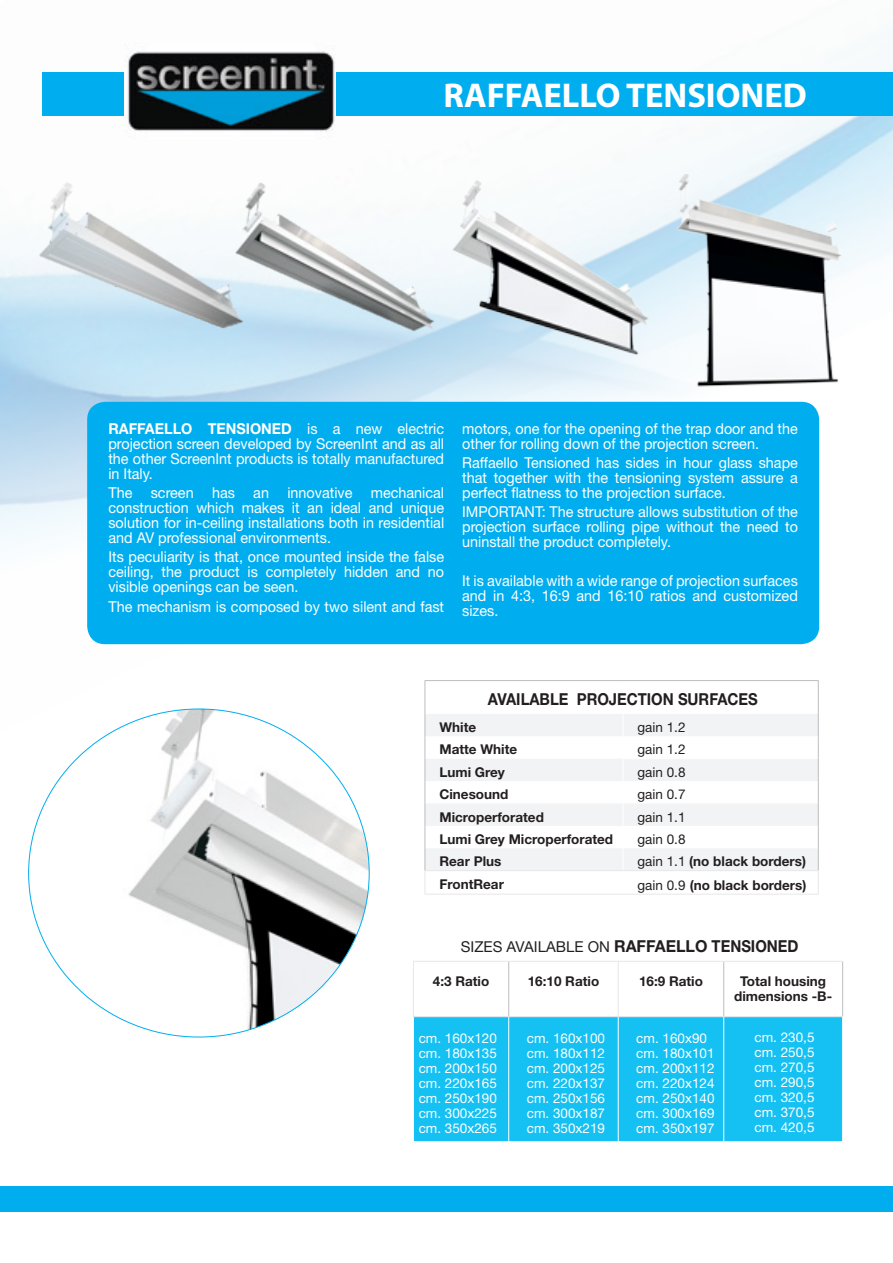
<style>
.page{position:relative;width:893px;height:1263px;background:#fff}
.page>*{position:absolute;margin:0;border:0;box-sizing:border-box;transform-origin:0 0}
.Titolo_9{font:700 34.5px "Myriad Pro";color:#fff}
.t1{font:700 16.5px "Helvetica Neue LT Std";color:#231f20}
.t2{font:700 16.5px "Helvetica Neue LT Std";color:#231f20;scale:.9 1}
.Normale{font:15px/15px "Helvetica Neue LT Std";color:#fff;text-align:justify;scale:.96 1}
.Normale-2{font:13.5px "Helvetica Neue LT Std";color:#fff}
.Normale-3{font:700 13.5px "Helvetica Neue LT Std";color:#231f20}
.Titolo_1{font:700 13.5px "Helvetica Neue LT Std";color:#231f20}
.Normale-4{font:13.5px "Helvetica Neue LT Std";color:#231f20}
.s1{font-weight:700}
.s2{font-weight:400}
.s3{font-weight:400;font-size:15px}
</style>
<div class="page">
<img style="left:0;top:68px;width:893px;height:665px">
<div style="left:43px;top:72px;width:850px;height:44px;background:#00aeef"></div>
<div style="left:0;top:1187px;width:893px;height:25px;background:#00aeef"></div>
<div style="left:87px;top:402px;width:732px;height:242px;background:#00aeef;border-radius:18px"></div>
<img style="left:29px;top:709px;width:340px;height:328px">
<img style="left:125px;top:51px;width:211px;height:88px">
<img style="left:4px;top:174px;width:195px;height:168px">
<img style="left:199px;top:174px;width:217px;height:168px">
<img style="left:416px;top:174px;width:244px;height:189px">
<img style="left:660px;top:174px;width:196px;height:253px">
<svg style="left:509px;top:962px;width:216px;height:54px"></svg>
<div style="left:414px;top:1017px;width:428px;height:124px;background:#15c0f2"></div>
<hr style="left:508px;top:1017px;width:1px;height:124px;background:#fff">
<hr style="left:618px;top:1017px;width:1px;height:124px;background:#fff">
<hr style="left:723px;top:1017px;width:1px;height:124px;background:#fff">
<hr style="left:508px;top:962px;width:1px;height:54px;background:#bcbdc0">
<hr style="left:723px;top:962px;width:1px;height:54px;background:#bcbdc0">
<hr style="left:842px;top:962px;width:1px;height:54px;background:#bcbdc0">
<hr style="left:618px;top:962px;width:1px;height:54px;background:#e6e7e9">
<hr style="left:413px;top:961px;width:96px;height:1px;background:#e6e7e9">
<hr style="left:413px;top:962px;width:1px;height:54px;background:#e6e7e9">
<hr style="left:509px;top:961px;width:109px;height:1px;background:#e6e7e9">
<hr style="left:618px;top:961px;width:106px;height:1px;background:#e6e7e9">
<hr style="left:724px;top:961px;width:119px;height:1px;background:#e6e7e9">
<hr style="left:413px;top:1016px;width:96px;height:1px;background:#e6e7e9">
<hr style="left:509px;top:1016px;width:109px;height:1px;background:#e6e7e9">
<hr style="left:618px;top:1016px;width:106px;height:1px;background:#e6e7e9">
<hr style="left:724px;top:1016px;width:119px;height:1px;background:#e6e7e9">
<svg style="left:426px;top:681px;width:392px;height:213px"></svg>
<svg style="left:426px;top:714px;width:392px;height:156px;fill:#f2f3f4"></svg>
<hr style="left:623px;top:758px;width:195px;height:1px;background:#fff">
<svg style="left:623px;top:714px;width:1px;height:180px"></svg>
<hr style="left:425px;top:680px;width:198px;height:1px;background:#bcbdc0">
<hr style="left:425px;top:681px;width:1px;height:33px;background:#bcbdc0">
<hr style="left:623px;top:680px;width:195px;height:1px;background:#bcbdc0">
<hr style="left:818px;top:681px;width:1px;height:33px;background:#bcbdc0">
<hr style="left:425px;top:870px;width:198px;height:1px;background:#e6e7e9">
<svg style="left:425px;top:714px;width:1px;height:180px"></svg>
<hr style="left:623px;top:870px;width:195px;height:1px;background:#e6e7e9">
<svg style="left:818px;top:714px;width:1px;height:180px"></svg>
<hr style="left:425px;top:894px;width:198px;height:1px;background:#e6e7e9">
<hr style="left:623px;top:894px;width:195px;height:1px;background:#e6e7e9">
<p class="Titolo_9" style="left:443px;top:73px;width:365px">RAFFAELLO TENSIONED</p>
<p class="Normale" style="left:108px;top:421px;width:351px"><span class="s1">RAFFAELLO TENSIONED</span> is a new electric projection screen developed by ScreenInt and as all the other ScreenInt products is totally manufactured in Italy.</p>
<p class="Normale" style="left:108px;top:485px;width:351px">The screen has an innovative mechanical construction which makes it an ideal and unique solution for in-ceiling installations both in residential and AV professional environments.</p>
<p class="Normale" style="left:108px;top:549px;width:351px">Its peculiarity is that, once mounted inside the false ceiling, the product is completely hidden and no visible openings can be seen.</p>
<p class="Normale" style="left:108px;top:598px;width:351px">The mechanism is composed by two silent and fast</p>
<p class="Normale" style="left:462px;top:421px;width:351px">motors, one for the opening of the trap door and the other for rolling down of the projection screen.</p>
<p class="Normale" style="left:462px;top:455px;width:351px">Raffaello Tensioned has sides in hour glass shape that together with the tensioning system assure a perfect flatness to the projection surface.</p>
<p class="Normale" style="left:462px;top:504px;width:351px">IMPORTANT: The structure allows substitution of the projection surface rolling pipe without the need to uninstall the product completely.</p>
<p class="Normale" style="left:462px;top:573px;width:351px">It is available with a wide range of projection surfaces and in 4:3, 16:9 and 16:10 ratios and customized sizes.</p>
<p class="t2" style="left:488px;top:689px;width:301px">AVAILABLE PROJECTION SURFACES</p>
<p class="Normale-3" style="left:439px;top:719px;width:38px">White</p>
<p class="Normale-4" style="left:637px;top:719px;width:50px">gain 1.2</p>
<p class="Normale-3" style="left:439px;top:741px;width:79px">Matte White</p>
<p class="Normale-4" style="left:637px;top:741px;width:50px">gain 1.2</p>
<p class="Normale-3" style="left:439px;top:764px;width:67px">Lumi Grey</p>
<p class="Normale-4" style="left:637px;top:764px;width:50px">gain 0.8</p>
<p class="Normale-3" style="left:439px;top:786px;width:70px">Cinesound</p>
<p class="Normale-4" style="left:637px;top:786px;width:50px">gain 0.7</p>
<p class="Normale-3" style="left:439px;top:808px;width:106px">Microperforated</p>
<p class="Normale-4" style="left:637px;top:809px;width:50px">gain 1.1</p>
<p class="Normale-3" style="left:439px;top:831px;width:175px">Lumi Grey Microperforated</p>
<p class="Normale-4" style="left:637px;top:831px;width:50px">gain 0.8</p>
<p class="Normale-3" style="left:439px;top:853px;width:63px">Rear Plus</p>
<p class="Normale-3" style="left:637px;top:853px;width:170px"><span class="s2">gain 1.1</span> (no black borders)</p>
<p class="Normale-3" style="left:439px;top:876px;width:66px">FrontRear</p>
<p class="Normale-3" style="left:637px;top:877px;width:170px"><span class="s2">gain 0.9</span> (no black borders)</p>
<p class="t1" style="left:461px;top:935px;width:339px"><span class="s3">SIZES AVAILABLE ON</span> RAFFAELLO TENSIONED</p>
<p class="Titolo_1" style="left:433px;top:973px;width:58px">4:3 Ratio</p>
<p class="Titolo_1" style="left:528px;top:973px;width:73px">16:10 Ratio</p>
<p class="Titolo_1" style="left:639px;top:973px;width:66px">16:9 Ratio</p>
<p class="Titolo_1" style="left:740px;top:973px;width:87px">Total housing</p>
<p class="Titolo_1" style="left:734px;top:988px;width:100px">dimensions -B-</p>
<p class="Normale-2" style="left:419px;top:1030px;width:80px">cm. 160x120</p>
<p class="Normale-2" style="left:419px;top:1045px;width:80px">cm. 180x135</p>
<p class="Normale-2" style="left:419px;top:1060px;width:80px">cm. 200x150</p>
<p class="Normale-2" style="left:419px;top:1075px;width:80px">cm. 220x165</p>
<p class="Normale-2" style="left:419px;top:1090px;width:80px">cm. 250x190</p>
<p class="Normale-2" style="left:419px;top:1105px;width:80px">cm. 300x225</p>
<p class="Normale-2" style="left:419px;top:1120px;width:80px">cm. 350x265</p>
<p class="Normale-2" style="left:754px;top:1029px;width:62px">cm. 230,5</p>
<p class="Normale-2" style="left:754px;top:1044px;width:62px">cm. 250,5</p>
<p class="Normale-2" style="left:754px;top:1059px;width:62px">cm. 270,5</p>
<p class="Normale-2" style="left:754px;top:1074px;width:62px">cm. 290,5</p>
<p class="Normale-2" style="left:754px;top:1089px;width:62px">cm. 320,5</p>
<p class="Normale-2" style="left:754px;top:1104px;width:62px">cm. 370,5</p>
<p class="Normale-2" style="left:754px;top:1119px;width:62px">cm. 420,5</p>
<p class="Normale-2" style="left:527px;top:1030px;width:80px">cm. 160x100</p>
<p class="Normale-2" style="left:527px;top:1045px;width:80px">cm. 180x112</p>
<p class="Normale-2" style="left:527px;top:1060px;width:80px">cm. 200x125</p>
<p class="Normale-2" style="left:527px;top:1075px;width:80px">cm. 220x137</p>
<p class="Normale-2" style="left:527px;top:1090px;width:80px">cm. 250x156</p>
<p class="Normale-2" style="left:527px;top:1105px;width:80px">cm. 300x187</p>
<p class="Normale-2" style="left:527px;top:1120px;width:80px">cm. 350x219</p>
<p class="Normale-2" style="left:636px;top:1030px;width:72px">cm. 160x90</p>
<p class="Normale-2" style="left:636px;top:1045px;width:80px">cm. 180x101</p>
<p class="Normale-2" style="left:636px;top:1060px;width:80px">cm. 200x112</p>
<p class="Normale-2" style="left:636px;top:1075px;width:80px">cm. 220x124</p>
<p class="Normale-2" style="left:636px;top:1090px;width:80px">cm. 250x140</p>
<p class="Normale-2" style="left:636px;top:1105px;width:80px">cm. 300x169</p>
<p class="Normale-2" style="left:636px;top:1120px;width:80px">cm. 350x197</p>
</div>
